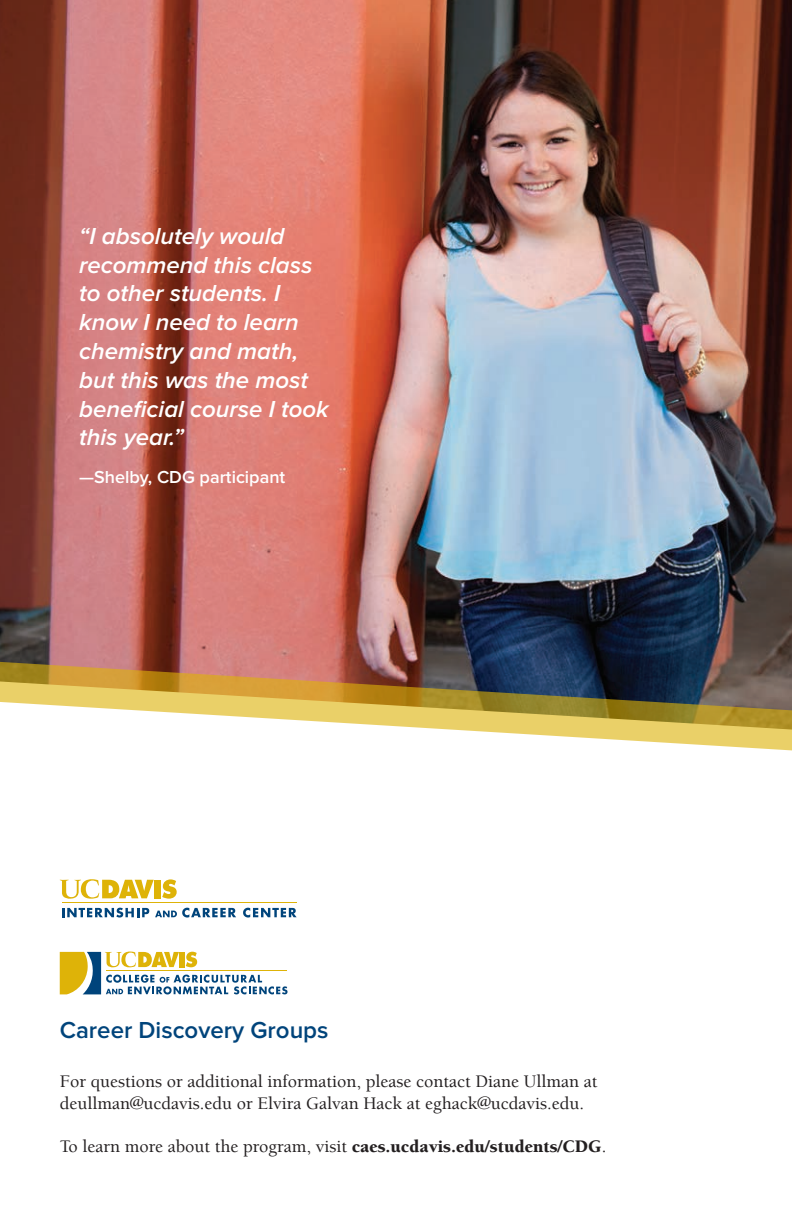
<style>
.page{position:relative;width:792px;height:1224px;background:#fff}
.page>*{position:absolute;margin:0;border:0;box-sizing:border-box;transform-origin:0 0}
.t1{font:italic 600 24px/28.8px "Proxima Nova";color:#fff}
.t2{font:600 24px "Proxima Nova";color:#00447b}
.t3{font:500 18px/21.6px "Berkeley UC Davis";color:#231f20}
.t4{font:600 18px "Proxima Nova";color:#fff}
.s1{font-weight:900}
</style>
<div class="page">
<svg style="left:60px;top:951px;width:228px;height:43px"></svg>
<img style="left:0;top:0;width:792px;height:626px">
<svg style="left:0;top:626px;width:792px;height:125px"></svg>
<svg style="left:162px;top:879px;width:15px;height:20px"></svg>
<div style="left:154px;top:880px;width:7px;height:18px;background:#deb308"></div>
<svg style="left:60px;top:879px;width:94px;height:20px"></svg>
<svg style="left:62px;top:908px;width:87px;height:10px"></svg>
<svg style="left:155px;top:908px;width:81px;height:10px"></svg>
<svg style="left:243px;top:908px;width:54px;height:10px"></svg>
<hr style="left:62px;top:902px;width:235px;height:1px;background:#deb308">
<p class="t1" style="left:79px;top:223px;width:251px">“I absolutely would recommend this class to other students. I know I need to learn chemistry and math, but this was the most beneficial course I took this year.”</p>
<p class="t4" style="left:79px;top:467px;width:208px">—Shelby, CDG participant</p>
<p class="t2" style="left:60px;top:1016px;width:270px">Career Discovery Groups</p>
<p class="t3" style="left:60px;top:1070px;width:539px">For questions or additional information, please contact Diane Ullman at deullman@ucdavis.edu or Elvira Galvan Hack at eghack@ucdavis.edu.</p>
<p class="t3" style="left:60px;top:1135px;width:548px">To learn more about the program, visit <span class="s1">caes.ucdavis.edu/students/CDG</span>.</p>
</div>
